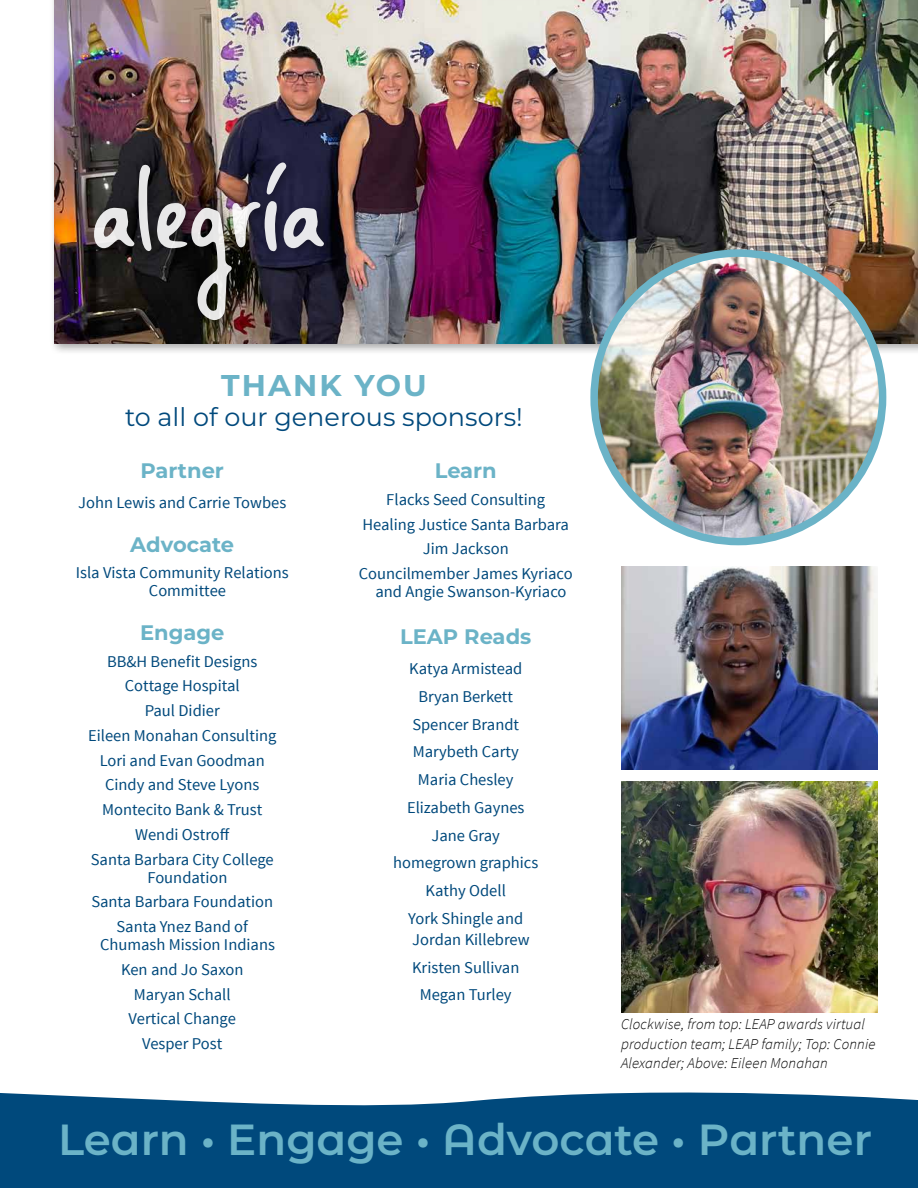
<style>
.page{position:relative;width:918px;height:1188px;background:#fff}
.page>*{position:absolute;margin:0;border:0;box-sizing:border-box;transform-origin:0 0}
.t1{font:90px "Landslide";color:#fff}
.t2{font:600 43.5px "Montserrat";color:#6bb3c7}
.t3{font:700 30px "Montserrat";letter-spacing:.07em;color:#6bb3c7}
.t4{font:25.5px "Montserrat";color:#00497c}
.t5{font:700 21px "Montserrat";color:#6bb3c7}
.t6{font:16.5px/24.8px "Source Sans Pro";color:#00497c;text-align:center}
.t7{font:italic 300 15px/19.5px "Source Sans Pro";letter-spacing:.01em;color:#000}
.s1{font-family:"Montserrat Alternates"}
</style>
<div class="page">
<div style="left:0;top:1092px;width:918px;height:96px;background:#00497c"></div>
<div style="left:49px;top:0;width:869px;height:355px;background:#000;opacity:.35"></div>
<img style="left:54px;top:0;width:864px;height:343px">
<img style="left:621px;top:567px;width:257px;height:202px">
<img style="left:621px;top:782px;width:257px;height:230px">
<div style="left:89px;top:158px;width:245px;height:173px;background:#000;opacity:.35"></div>
<img style="left:597px;top:253px;width:286px;height:289px">
<div style="left:590px;top:249px;width:296px;height:296px;border:8px solid #6bb3c7;border-radius:50%"></div>
<h1 class="t1" style="left:91px;top:164px;width:234px">alegría</h1>
<h3 class="t3" style="left:221px;top:364px;width:207px">THANK YOU</h3>
<h3 class="t4" style="left:125px;top:400px;width:399px">to all of our generous sponsors!</h3>
<p class="t5" style="left:141px;top:456px;width:85px">Partner</p>
<p class="t6" style="left:78px;top:490px;width:210px">John Lewis and Carrie Towbes</p>
<p class="t5" style="left:130px;top:529px;width:105px">Advocate</p>
<p class="t6" style="left:149px;top:564px;width:141px;line-height:18px;text-align:left;text-indent:-73px">Isla Vista Community Relations<br>Committee</p>
<p class="t5" style="left:140px;top:617px;width:86px">Engage</p>
<p class="t6" style="left:88px;top:649px;width:190px">BB&amp;H Benefit Designs<br>Cottage Hospital<br>Paul Didier<br>Eileen Monahan Consulting<br>Lori and Evan Goodman<br>Cindy and Steve Lyons<br>Montecito Bank &amp; Trust<br>Wendi Ostroff<br>Santa Barbara City College</p>
<p class="t6" style="left:147px;top:865px;width:82px">Foundation</p>
<p class="t6" style="left:91px;top:890px;width:183px">Santa Barbara Foundation</p>
<p class="t6" style="left:116px;top:915px;width:133px">Santa Ynez Band of</p>
<p class="t6" style="left:100px;top:933px;width:176px">Chumash Mission Indians</p>
<p class="t6" style="left:121px;top:957px;width:124px">Ken and Jo Saxon</p>
<p class="t6" style="left:134px;top:982px;width:98px">Maryan Schall</p>
<p class="t6" style="left:129px;top:1007px;width:109px">Vertical Change</p>
<p class="t6" style="left:142px;top:1032px;width:82px">Vesper Post</p>
<p class="t5" style="left:435px;top:456px;width:63px">Learn</p>
<p class="t6" style="left:359px;top:487px;width:215px">Flacks Seed Consulting<br>Healing Justice Santa Barbara<br>Jim Jackson<br>Councilmember James Kyriaco</p>
<p class="t6" style="left:375px;top:580px;width:193px">and Angie Swanson-Kyriaco</p>
<p class="t5" style="left:400px;top:622px;width:133px">LEAP Reads</p>
<p class="t6" style="left:393px;top:655px;width:147px;line-height:27.8px">Katya Armistead<br>Bryan Berkett<br>Spencer Brandt<br>Marybeth Carty<br>Maria Chesley<br>Elizabeth Gaynes<br>Jane Gray homegrown graphics<br>Kathy Odell<br>York Shingle and</p>
<p class="t6" style="left:412px;top:927px;width:119px">Jordan Killebrew</p>
<p class="t6" style="left:412px;top:955px;width:109px">Kristen Sullivan</p>
<p class="t6" style="left:420px;top:983px;width:93px">Megan Turley</p>
<p class="t7" style="left:621px;top:1014px;width:256px">Clockwise, from top: LEAP awards virtual production team; LEAP family; Top: Connie<br>Alexander; Above: Eileen Monahan</p>
<h2 class="t2" style="left:58px;top:1109px;width:815px">Le<span class="s1">a</span>rn • Eng<span class="s1">a</span>ge • <span class="s1">A</span>dvoc<span class="s1">a</span>te • P<span class="s1">a</span>rtner</h2>
</div>
